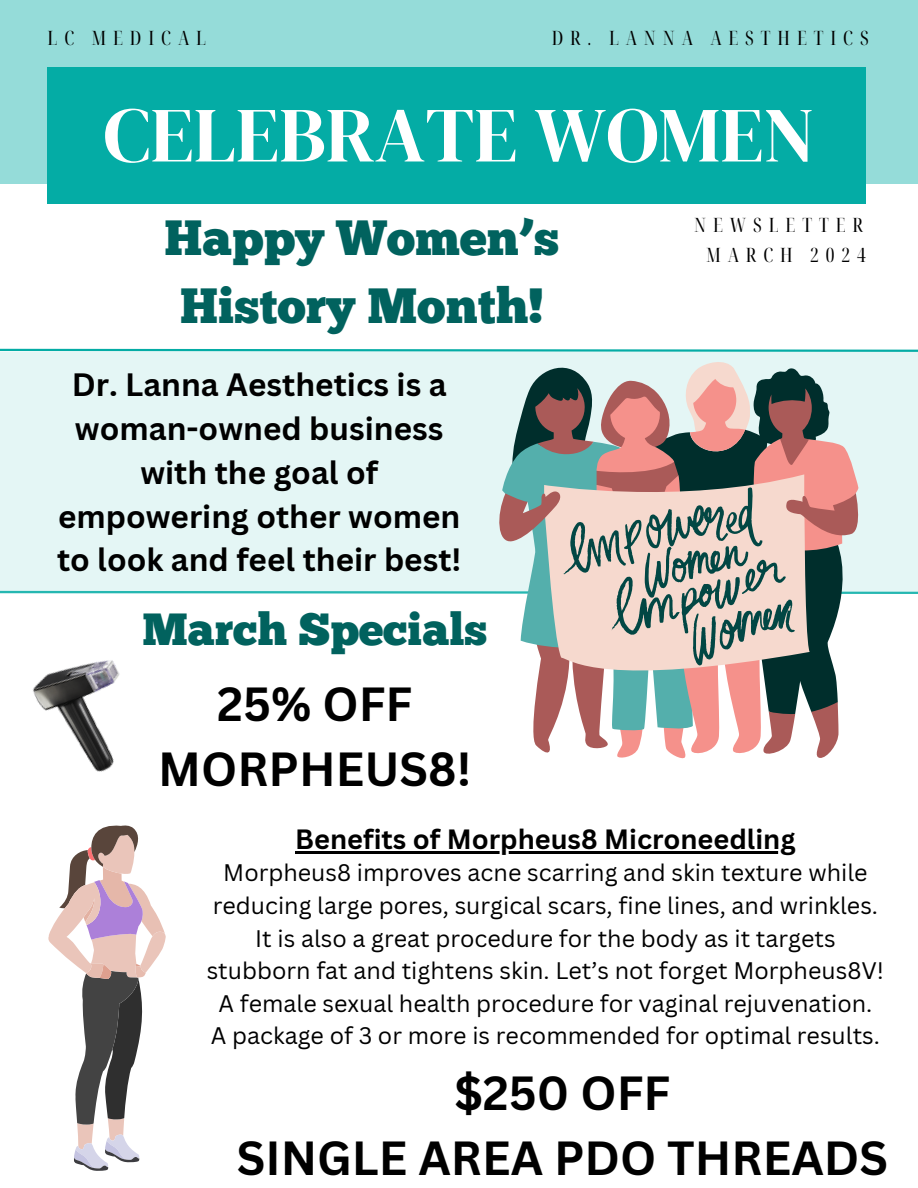
<style>
.page{position:relative;width:918px;height:1188px;background:#fff}
.page>*{position:absolute;margin:0;border:0;box-sizing:border-box;transform-origin:0 0}
.t1{font:78px "DM Serif Display";color:#fff}
.t2{font:49.5px "Chunk Five";color:#01625e}
.t3{font:700 46.65px/64.8px "Canva Sans";color:#000;text-align:center}
.t4{font:45px "Chunk Five";color:#01625e}
.t5{font:700 31.5px/43.8px "Canva Sans";color:#000;text-align:center}
.t6{font:700 27.15px "Canva Sans";color:#000}
.t7{font:23.25px/32.7px "Canva Sans";color:#000;text-align:center}
.t8{font:extra-condensed 19.8px "Noto Serif Display";letter-spacing:.35em;color:#000}
</style>
<div class="page">
<div style="left:0;top:0;width:918px;height:183px;background:#95dcd9"></div>
<div style="left:48px;top:67px;width:818px;height:136px;background:#04aca5"></div>
<svg style="left:0;top:348px;width:918px;height:411px"></svg>
<img style="left:6px;top:624px;width:180px;height:148px">
<svg style="left:48px;top:825px;width:118px;height:346px"></svg>
<hr style="left:295px;top:851px;width:501px;height:2px;background:#000">
<p class="t8" style="left:48px;top:23px;width:160px">LC MEDICAL</p>
<p class="t8" style="left:552px;top:23px;width:319px">DR. LANNA AESTHETICS</p>
<p class="t1" style="left:104px;top:81px;width:712px">CELEBRATE WOMEN</p>
<p class="t2" style="left:165px;top:218px;width:396px">Happy Women’s</p>
<p class="t2" style="left:180px;top:286px;width:365px">History Month!</p>
<p class="t5" style="left:57px;top:362px;width:406px">Dr. Lanna Aesthetics is a woman-owned business with the goal of empowering other women to look and feel their best!</p>
<p class="t4" style="left:142px;top:611px;width:346px">March Specials</p>
<h2 class="t3" style="left:158px;top:671px;width:314px">25% OFF<br>MORPHEUS8!</h2>
<h1 class="t8" style="left:694px;top:211px;width:170px">NEWSLETTER</h1>
<p class="t8" style="left:706px;top:240px;width:161px">MARCH 2024</p>
<h3 class="t6" style="left:295px;top:820px;width:502px">Benefits of Morpheus8 Microneedling</h3>
<h3 class="t7" style="left:207px;top:856px;width:679px">Morpheus8 improves acne scarring and skin texture while reducing large pores, surgical scars, fine lines, and wrinkles.<br>It is also a great procedure for the body as it targets stubborn fat and tightens skin. Let’s not forget Morpheus8V!<br>A female sexual health procedure for vaginal rejuvenation.<br>A package of 3 or more is recommended for optimal results.</h3>
<h4 class="t3" style="left:237px;top:1060px;width:652px">$250 OFF<br>SINGLE AREA PDO THREADS</h4>
</div>
